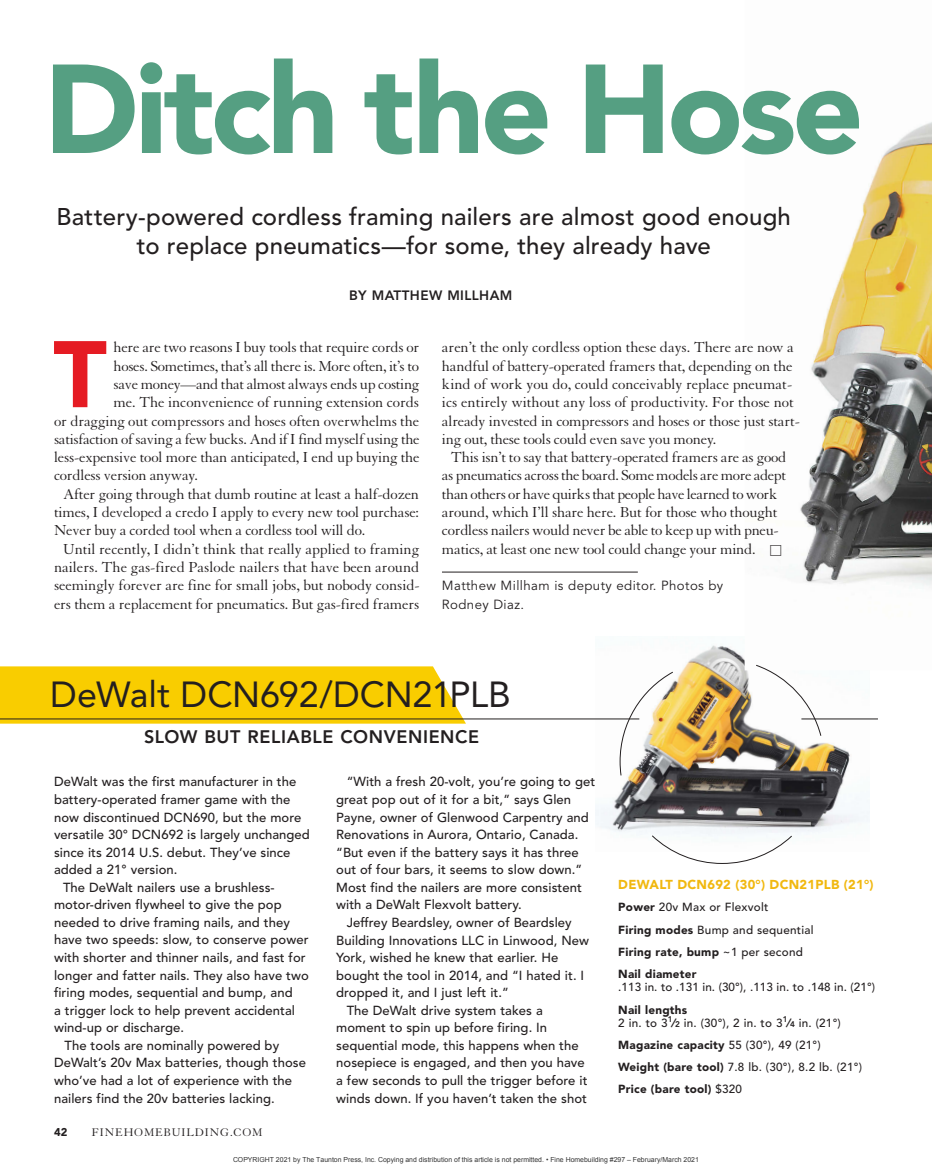
<style>
.page{position:relative;width:932px;height:1175px;background:#fff}
.page>*{position:absolute;margin:0;border:0;box-sizing:border-box;transform-origin:0 0}
.t1{font:900 124.95px "Avenir LT Std";letter-spacing:-.035em;color:#559f82}
.t2{font:900 93.3px "Avenir LT Std";color:#e51b23}
.t3{font:36px "Avenir LT Std";letter-spacing:-.01em;color:#231f20}
.t4{font:500 24px/29.1px "Avenir LT Std";letter-spacing:.005em;color:#231f20;text-align:center}
.t5{font:800 18px "Avenir LT Std";letter-spacing:.035em;color:#231f20}
.t6{font:15.75px "Granjon LT Std";letter-spacing:-.015em;color:#231f20}
.t7{font:800 13.5px "Avenir LT Std";letter-spacing:.03em;color:#231f20}
.t8{font:13.2px/18.3px "Avenir LT Std";letter-spacing:.03em;color:#231f20}
.t9{font:500 13.05px "Avenir LT Std";letter-spacing:.005em;color:#231f20}
.t10{font:900 12.9px "Avenir LT Std";letter-spacing:.02em;color:#f1b80f}
.t11{font:12px "Granjon LT Std";letter-spacing:.07em;color:#231f20}
.t12{font:500 11.7px/22.2px "Avenir LT Std";letter-spacing:.02em;color:#231f20}
.t13{font:900 11.25px "Avenir LT Std";color:#231f20}
.t14{font:6.9px "Arial";color:rgb(0 0 0/.8)}
.s1{font-family:"Universal Std Newswith Comm Pi";font-size:13.5px}
.s2{font-weight:900}
.s3{font-weight:800}
.s4{font-weight:800;font-size:8.25px}
</style>
<div class="page">
<img style="left:596px;top:645px;width:273px;height:190px">
<svg style="left:651px;top:834px;width:141px;height:30px"></svg>
<img style="left:744px;top:122px;width:188px;height:548px">
<hr style="left:442px;top:572px;width:196px;height:1px;background:#231f20">
<svg style="left:0;top:666px;width:466px;height:57px;background:#f7cd0a"></svg>
<svg style="left:619px;top:671px;width:54px;height:105px"></svg>
<svg style="left:755px;top:664px;width:66px;height:72px"></svg>
<hr style="left:0;top:718px;width:639px;height:1px;background:#231f20">
<hr style="left:801px;top:718px;width:77px;height:1px;background:#231f20">
<p class="t1" style="left:44px;top:34px;width:821px">Ditch the Hose</p>
<p class="t4" style="left:57px;top:202px;width:735px">Battery-powered cordless framing nailers are almost good enough to replace pneumatics—for some, they already have</p>
<p class="t7" style="left:349px;top:287px;width:163px">BY MATTHEW MILLHAM</p>
<p class="t2" style="left:53px;top:318px;width:55px">T</p>
<p class="t6" style="left:113px;top:339px;width:307px">here are two reasons I buy tools that require cords or</p>
<p class="t6" style="left:113px;top:357px;width:307px">hoses. Sometimes, that’s all there is. More often, it’s to</p>
<p class="t6" style="left:113px;top:375px;width:307px">save money—and that almost always ends up costing</p>
<p class="t6" style="left:113px;top:394px;width:307px">me. The inconvenience of running extension cords</p>
<p class="t6" style="left:54px;top:412px;width:367px">or dragging out compressors and hoses often overwhelms the</p>
<p class="t6" style="left:54px;top:430px;width:367px">satisfaction of saving a few bucks. And if I find myself using the</p>
<p class="t6" style="left:54px;top:449px;width:367px">less-expensive tool more than anticipated, I end up buying the</p>
<p class="t6" style="left:54px;top:467px;width:145px">cordless version anyway.</p>
<p class="t6" style="left:63px;top:485px;width:357px">After going through that dumb routine at least a half-dozen</p>
<p class="t6" style="left:54px;top:504px;width:366px">times, I developed a credo I apply to every new tool purchase:</p>
<p class="t6" style="left:54px;top:522px;width:313px">Never buy a corded tool when a cordless tool will do.</p>
<p class="t6" style="left:63px;top:540px;width:358px">Until recently, I didn’t think that really applied to framing</p>
<p class="t6" style="left:54px;top:558px;width:367px">nailers. The gas-fired Paslode nailers that have been around</p>
<p class="t6" style="left:54px;top:577px;width:367px">seemingly forever are fine for small jobs, but nobody consid-</p>
<p class="t6" style="left:54px;top:595px;width:367px">ers them a replacement for pneumatics. But gas-fired framers</p>
<p class="t6" style="left:442px;top:339px;width:353px">aren’t the only cordless option these days. There are now a</p>
<p class="t6" style="left:442px;top:357px;width:352px">handful of battery-operated framers that, depending on the</p>
<p class="t6" style="left:442px;top:375px;width:352px">kind of work you do, could conceivably replace pneumat-</p>
<p class="t6" style="left:442px;top:394px;width:353px">ics entirely without any loss of productivity. For those not</p>
<p class="t6" style="left:442px;top:412px;width:359px">already invested in compressors and hoses or those just start-</p>
<p class="t6" style="left:442px;top:430px;width:276px">ing out, these tools could even save you money.</p>
<p class="t6" style="left:451px;top:449px;width:337px">This isn’t to say that battery-operated framers are as good</p>
<p class="t6" style="left:442px;top:467px;width:345px">as pneumatics across the board. Some models are more adept</p>
<p class="t6" style="left:442px;top:485px;width:337px">than others or have quirks that people have learned to work</p>
<p class="t6" style="left:442px;top:504px;width:337px">around, which I’ll share here. But for those who thought</p>
<p class="t6" style="left:442px;top:522px;width:338px">cordless nailers would never be able to keep up with pneu-</p>
<p class="t6" style="left:442px;top:540px;width:341px">matics, at least one new tool could change your mind. <span class="s1">□</span></p>
<p class="t8" style="left:442px;top:577px;width:283px">Matthew Millham is deputy editor. Photos by<br>Rodney Diaz.</p>
<p class="t3" style="left:50px;top:673px;width:462px">DeWalt DCN692/DCN21PLB</p>
<p class="t5" style="left:144px;top:725px;width:336px">SLOW BUT RELIABLE CONVENIENCE</p>
<p class="t9" style="left:54px;top:774px;width:244px">DeWalt was the first manufacturer in the</p>
<p class="t9" style="left:54px;top:792px;width:238px">battery-operated framer game with the</p>
<p class="t9" style="left:54px;top:809px;width:249px">now discontinued DCN690, but the more</p>
<p class="t9" style="left:54px;top:827px;width:257px">versatile 30° DCN692 is largely unchanged</p>
<p class="t9" style="left:54px;top:844px;width:238px">since its 2014 U.S. debut. They’ve since</p>
<p class="t9" style="left:54px;top:862px;width:125px">added a 21° version.</p>
<p class="t9" style="left:63px;top:879px;width:213px">The DeWalt nailers use a brushless-</p>
<p class="t9" style="left:54px;top:897px;width:229px">motor-driven flywheel to give the pop</p>
<p class="t9" style="left:54px;top:914px;width:237px">needed to drive framing nails, and they</p>
<p class="t9" style="left:54px;top:932px;width:256px">have two speeds: slow, to conserve power</p>
<p class="t9" style="left:54px;top:950px;width:253px">with shorter and thinner nails, and fast for</p>
<p class="t9" style="left:54px;top:967px;width:256px">longer and fatter nails. They also have two</p>
<p class="t9" style="left:54px;top:985px;width:240px">firing modes, sequential and bump, and</p>
<p class="t9" style="left:54px;top:1002px;width:242px">a trigger lock to help prevent accidental</p>
<p class="t9" style="left:54px;top:1020px;width:131px">wind-up or discharge.</p>
<p class="t9" style="left:65px;top:1037px;width:216px">The tools are nominally powered by</p>
<p class="t9" style="left:54px;top:1055px;width:253px">DeWalt’s 20v Max batteries, though those</p>
<p class="t9" style="left:54px;top:1072px;width:240px">who’ve had a lot of experience with the</p>
<p class="t9" style="left:54px;top:1090px;width:222px">nailers find the 20v batteries lacking.</p>
<p class="t9" style="left:347px;top:774px;width:250px">“With a fresh 20-volt, you’re going to get</p>
<p class="t9" style="left:336px;top:792px;width:236px">great pop out of it for a bit,” says Glen</p>
<p class="t9" style="left:336px;top:809px;width:254px">Payne, owner of Glenwood Carpentry and</p>
<p class="t9" style="left:336px;top:827px;width:244px">Renovations in Aurora, Ontario, Canada.</p>
<p class="t9" style="left:336px;top:844px;width:244px">“But even if the battery says it has three</p>
<p class="t9" style="left:336px;top:862px;width:248px">out of four bars, it seems to slow down.”</p>
<p class="t9" style="left:336px;top:879px;width:247px">Most find the nailers are more consistent</p>
<p class="t9" style="left:336px;top:897px;width:187px">with a DeWalt Flexvolt battery.</p>
<p class="t9" style="left:347px;top:915px;width:227px">Jeffrey Beardsley, owner of Beardsley</p>
<p class="t9" style="left:336px;top:932px;width:254px">Building Innovations LLC in Linwood, New</p>
<p class="t9" style="left:336px;top:950px;width:224px">York, wished he knew that earlier. He</p>
<p class="t9" style="left:336px;top:967px;width:249px">bought the tool in 2014, and “I hated it. I</p>
<p class="t9" style="left:336px;top:985px;width:174px">dropped it, and I just left it.”</p>
<p class="t9" style="left:347px;top:1002px;width:198px">The DeWalt drive system takes a</p>
<p class="t9" style="left:336px;top:1020px;width:212px">moment to spin up before firing. In</p>
<p class="t9" style="left:336px;top:1037px;width:244px">sequential mode, this happens when the</p>
<p class="t9" style="left:336px;top:1055px;width:250px">nosepiece is engaged, and then you have</p>
<p class="t9" style="left:336px;top:1072px;width:253px">a few seconds to pull the trigger before it</p>
<p class="t9" style="left:336px;top:1090px;width:252px">winds down. If you haven’t taken the shot</p>
<p class="t10" style="left:618px;top:877px;width:257px">DeWalt DCN692 (30°) DCN21PLB (21°)</p>
<p class="t12" style="left:618px;top:896px;width:197px"><span class="s2">Power</span> 20v Max or Flexvolt<br><span class="s2">Firing modes</span> Bump and sequential<br><span class="s2">Firing rate, bump</span> ~1 per second<br><span class="s2">Nail diameter</span></p>
<p class="t12" style="left:618px;top:976px;width:258px">.113 in. to .131 in. (30°), .113 in. to .148 in. (21°)<br><span class="s2">Nail lengths</span></p>
<p class="t12" style="left:618px;top:1011px;width:245px">2 in. to 3<sup>1</sup><span class="s3">⁄</span><span class="s4">2</span> in. (30°), 2 in. to 3<sup>1</sup><span class="s3">⁄</span><span class="s4">4</span> in. (21°)<br><span class="s2">Magazine capacity</span> 55 (30°), 49 (21°)<br><span class="s2">Weight (bare tool)</span> 7.8 lb. (30°), 8.2 lb. (21°)<br><span class="s2">Price (bare tool)</span> $320</p>
<p class="t13" style="left:54px;top:1125px;width:15px">42</p>
<p class="t11" style="left:92px;top:1126px;width:162px">FINEHOMEBUILDING.com</p>
<p class="t14" style="left:233px;top:1155px;width:467px">COPYRIGHT 2021 by The Taunton Press, Inc. Copying and distribution of this article is not permitted. • Fine Homebuilding #297 – February/March 2021</p>
</div>
